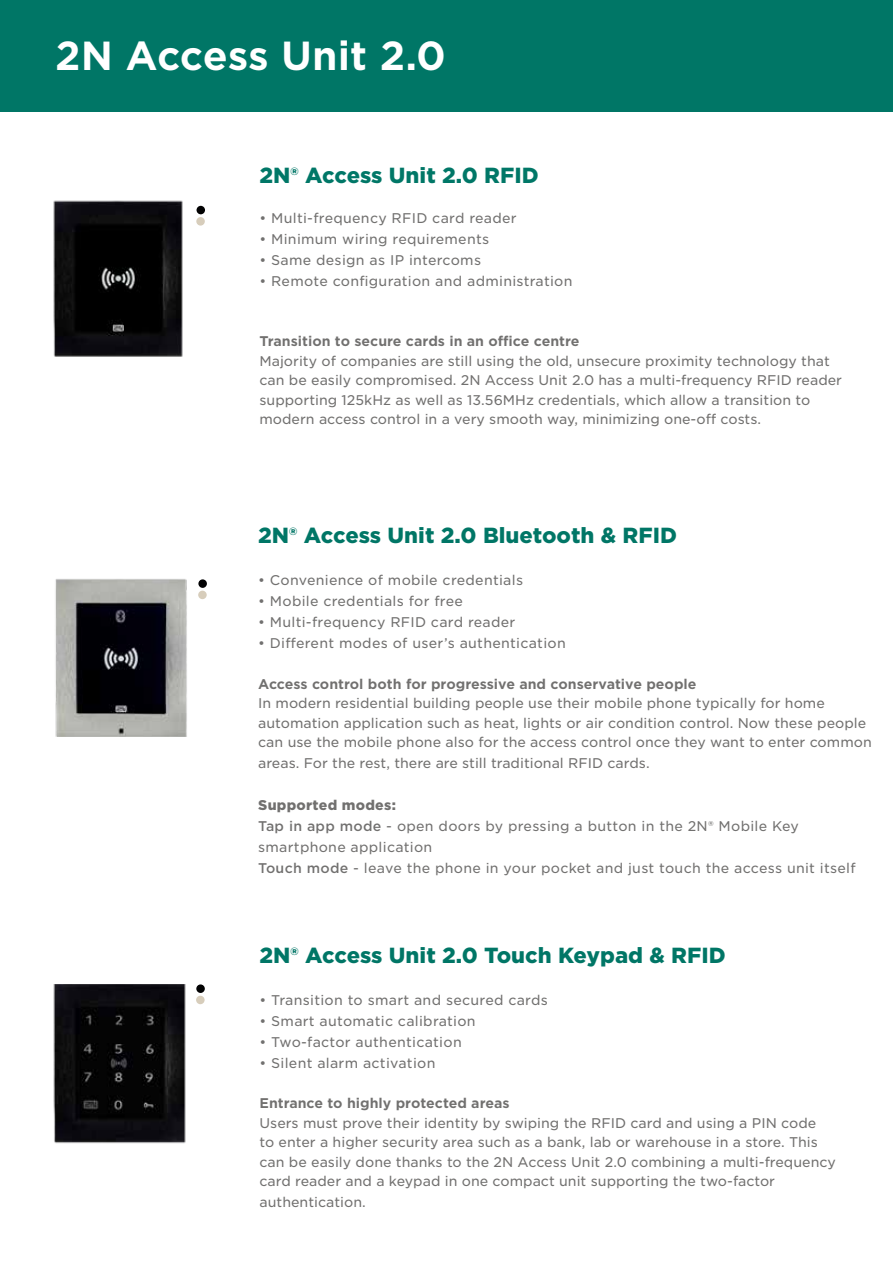
<style>
.page{position:relative;width:893px;height:1263px;background:#fff}
.page>*{position:absolute;margin:0;border:0;box-sizing:border-box;transform-origin:0 0}
.t1{font:700 39px "Gotham S Sm";color:#fff}
.t2{font:900 21px "Gotham S Sm";color:#007666}
.t3{font:900 21px "Gotham S Sm";color:#007767}
.t4{font:13.5px/19.5px "Gotham S Sm";color:#71706f}
.t5{font:13.5px/21px "Gotham S Sm";letter-spacing:.02em;color:#71706f}
.t6{font:700 13.5px "Gotham S Sm";color:#71706f}
.s1{font-weight:900}
.s2{font-weight:500}
</style>
<div class="page">
<div style="left:0;top:0;width:893px;height:111px;background:#007666"></div>
<div style="left:196px;top:984px;width:9px;height:9px;background:#020203;border-radius:50%"></div>
<div style="left:196px;top:996px;width:9px;height:8px;background:#d7cdbb;border-radius:50%"></div>
<div style="left:197px;top:206px;width:8px;height:8px;background:#020203;border-radius:50%"></div>
<div style="left:196px;top:217px;width:9px;height:9px;background:#d7cdbb;border-radius:50%"></div>
<img style="left:55px;top:579px;width:149px;height:157px">
<img style="left:53px;top:200px;width:130px;height:157px">
<img style="left:53px;top:984px;width:133px;height:160px">
<div style="left:198px;top:579px;width:9px;height:9px;background:#020203;border-radius:50%"></div>
<div style="left:198px;top:591px;width:9px;height:8px;background:#d7cdbb;border-radius:50%"></div>
<h1 class="t1" style="left:55px;top:28px;width:392px">2N Access Unit 2.0</h1>
<h2 class="t3" style="left:259px;top:160px;width:281px">2N® Access Unit 2.0 RFID</h2>
<p class="t5" style="left:259px;top:207px;width:259px">• Multi-frequency RFID card reader</p>
<p class="t5" style="left:259px;top:228px;width:231px">• Minimum wiring requirements</p>
<p class="t5" style="left:259px;top:249px;width:223px">• Same design as IP intercoms</p>
<p class="t5" style="left:259px;top:270px;width:315px">• Remote configuration and administration</p>
<p class="t6" style="left:259px;top:332px;width:322px">Transition to secure cards in an office centre</p>
<p class="t4" style="left:259px;top:351px;width:584px">Majority of companies are still using the old, unsecure proximity technology that can be easily compromised. 2N Access Unit 2.0 has a multi-frequency RFID reader supporting 125kHz as well as 13.56MHz credentials, which allow a transition to modern access control in a very smooth way, minimizing one-off costs.</p>
<h2 class="t2" style="left:258px;top:521px;width:420px">2N® Access Unit 2.0 Bluetooth &amp; RFID</h2>
<p class="t5" style="left:258px;top:570px;width:266px">• Convenience of mobile credentials</p>
<p class="t5" style="left:258px;top:591px;width:206px">• Mobile credentials for free</p>
<p class="t5" style="left:258px;top:612px;width:259px">• Multi-frequency RFID card reader</p>
<p class="t5" style="left:258px;top:633px;width:309px">• Different modes of user’s authentication</p>
<p class="t6" style="left:258px;top:675px;width:440px">Access control both for progressive and conservative people</p>
<p class="t4" style="left:258px;top:693px;width:615px">In modern residential building people use their mobile phone typically for home automation application such as heat, lights or air condition control. Now these people can use the mobile phone also for the access control once they want to enter common</p>
<p class="t4" style="left:258px;top:753px;width:393px">areas. For the rest, there are still traditional RFID cards.</p>
<p class="t5" style="left:258px;top:795px;width:599px"><span class="s1">Supported modes:<br></span><span class="s2">Tap in app mode</span> - open doors by pressing a button in the 2N® Mobile Key smartphone application<br><span class="s2">Touch mode</span> - leave the phone in your pocket and just touch the access unit itself</p>
<h2 class="t2" style="left:259px;top:940px;width:468px">2N® Access Unit 2.0 Touch Keypad &amp; RFID</h2>
<p class="t5" style="left:259px;top:989px;width:290px">• Transition to smart and secured cards</p>
<p class="t5" style="left:259px;top:1010px;width:218px">• Smart automatic calibration</p>
<p class="t5" style="left:259px;top:1031px;width:204px">• Two-factor authentication</p>
<p class="t5" style="left:259px;top:1052px;width:177px">• Silent alarm activation</p>
<p class="t6" style="left:259px;top:1094px;width:252px">Entrance to highly protected areas</p>
<p class="t4" style="left:259px;top:1113px;width:578px">Users must prove their identity by swiping the RFID card and using a PIN code<br>to enter a higher security area such as a bank, lab or warehouse in a store. This can be easily done thanks to the 2N Access Unit 2.0 combining a multi-frequency card reader and a keypad in one compact unit supporting the two-factor</p>
<p class="t4" style="left:259px;top:1192px;width:108px">authentication.</p>
</div>
